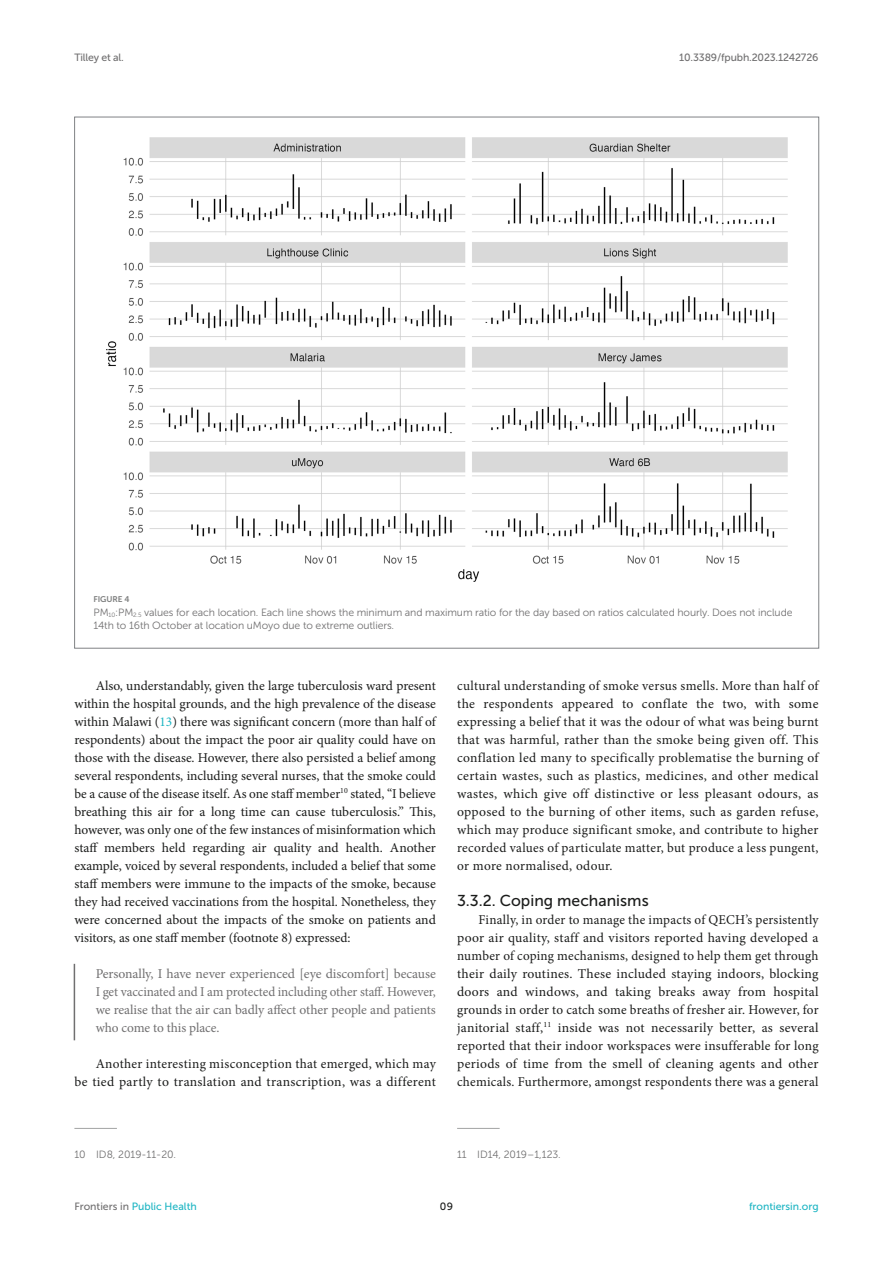
<style>
.page{position:relative;width:893px;height:1263px;background:#fff}
.page>*{position:absolute;margin:0;border:0;box-sizing:border-box;transform-origin:0 0}
.TEXT{font:15.75px "Museo Sans 500";color:#1b1c1b}
.TEXT-2{font:13.5px/18px "Minion Pro";letter-spacing:.02em;color:#1b1c1b;text-align:justify}
.TEXT-3{font:13.5px/18px "Minion Pro";letter-spacing:-.005em;color:#706f70;text-align:justify}
.TEXT_FLUSH{font:13.5px/18px "Minion Pro";color:#1b1c1b;text-align:justify}
.FIG_LEG{font:10.5px/13.5px "Museo Sans 300";letter-spacing:-.01em;color:#706f70}
.t1{font:10.5px "Museo Sans 500";color:#1db5c3}
.t2{font:10.5px "Museo Sans 500";letter-spacing:-.015em;color:#706f70}
.FOOTNOTE{font:10.5px "Museo Sans 300";color:#706f70}
.t3{font:10.5px "Museo Sans 500";color:#1b1c1b}
.FIG_HD{font:8.25px "Museo Sans 700";letter-spacing:-.01em;color:#7e7f7f}
.s1{color:#1db5c3}
.s2{color:#706f70}
</style>
<div class="page">
<hr style="left:74px;top:964px;width:1px;height:76px;background:#706f70">
<hr style="left:74px;top:1128px;width:43px;height:1px;background:#a2a3a3">
<hr style="left:457px;top:1128px;width:43px;height:1px;background:#a2a3a3">
<img style="left:106px;top:137px;width:682px;height:445px">
<p class="t2" style="left:74px;top:51px;width:51px">Tilley et al.</p>
<p class="t2" style="left:679px;top:51px;width:141px">10.3389/fpubh.2023.1242726</p>
<p class="FIG_HD" style="left:94px;top:595px;width:37px">FIGURE 4</p>
<p class="FIG_LEG" style="left:94px;top:605px;width:700px">PM<sub>10</sub>:PM<sub>2.5</sub> values for each location. Each line shows the minimum and maximum ratio for the day based on ratios calculated hourly. Does not include<br>14th to 16th October at location uMoyo due to extreme outliers.</p>
<p class="TEXT_FLUSH" style="left:74px;top:677px;width:363px;text-indent:21px">Also, understandably, given the large tuberculosis ward present within the hospital grounds, and the high prevalence of the disease within Malawi (<span class="s1">13</span>) there was significant concern (more than half of</p>
<p class="TEXT-2" style="left:74px;top:731px;width:363px">respondents) about the impact the poor air quality could have on those with the disease. However, there also persisted a belief among several respondents, including several nurses, that the smoke could be a cause of the disease itself. As one staff member<sup>10</sup> stated, “I believe breathing this air for a long time can cause tuberculosis.” This, however, was only one of the few instances of misinformation which staff members held regarding air quality and health. Another example, voiced by several respondents, included a belief that some staff members were immune to the impacts of the smoke, because they had received vaccinations from the hospital. Nonetheless, they were concerned about the impacts of the smoke on patients and visitors, as one staff member (footnote 8) expressed:</p>
<p class="TEXT-3" style="left:96px;top:965px;width:342px">Personally, I have never experienced [eye discomfort] because I get vaccinated and I am protected including other staff. However, we realise that the air can badly affect other people and patients who come to this place.</p>
<p class="TEXT-2" style="left:74px;top:1055px;width:363px;text-align:right">Another interesting misconception that emerged, which may<br>be tied partly to translation and transcription, was a different</p>
<p class="TEXT-2" style="left:457px;top:677px;width:363px">cultural understanding of smoke versus smells. More than half of the respondents appeared to conflate the two, with some expressing a belief that it was the odour of what was being burnt that was harmful, rather than the smoke being given off. This conflation led many to specifically problematise the burning of certain wastes, such as plastics, medicines, and other medical wastes, which give off distinctive or less pleasant odours, as opposed to the burning of other items, such as garden refuse, which may produce significant smoke, and contribute to higher recorded values of particulate matter, but produce a less pungent, or more normalised, odour.</p>
<p class="TEXT" style="left:457px;top:892px;width:193px">3.3.2. Coping mechanisms</p>
<p class="TEXT-2" style="left:457px;top:911px;width:363px;text-indent:21px">Finally, in order to manage the impacts of QECH’s persistently poor air quality, staff and visitors reported having developed a number of coping mechanisms, designed to help them get through their daily routines. These included staying indoors, blocking doors and windows, and taking breaks away from hospital grounds in order to catch some breaths of fresher air. However, for janitorial staff,<sup>11</sup> inside was not necessarily better, as several reported that their indoor workspaces were insufferable for long periods of time from the smell of cleaning agents and other chemicals. Furthermore, amongst respondents there was a general</p>
<p class="FOOTNOTE" style="left:74px;top:1149px;width:103px">10 ID8, 2019-11-20.</p>
<p class="FOOTNOTE" style="left:457px;top:1149px;width:105px">11 ID14, 2019–1,123.</p>
<p class="t1" style="left:74px;top:1200px;width:124px"><span class="s2">Frontiers in</span> Public Health</p>
<p class="t3" style="left:440px;top:1200px;width:15px">09</p>
<p class="t1" style="left:749px;top:1200px;width:71px">frontiersin.org</p>
</div>
